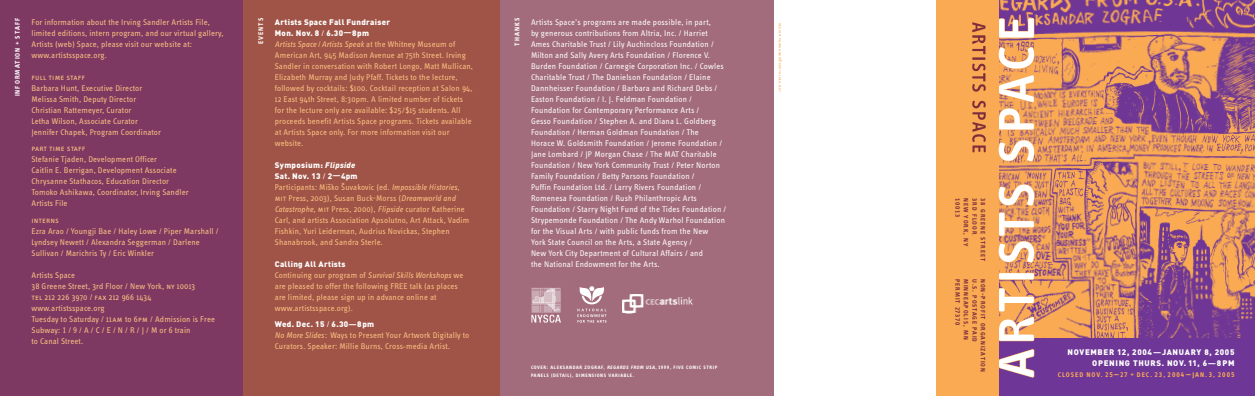
<style>
.page{position:relative;width:1255px;height:396px;background:#fff}
.page>*{position:absolute;margin:0;border:0;box-sizing:border-box;transform-origin:0 0}
.t1{font:8.5px/11px "Info Text";letter-spacing:.015em;color:#fcc282}
.t2{font:8.5px/11px "Info Text";letter-spacing:.02em;color:#fff}
.t3{font:8.5px "Info Text Regular Caps";letter-spacing:.005em;color:#fcc282}
.t4{font:900 8px/11px "DIN";letter-spacing:.04em;color:#fff}
.t5{font:900 8px/11px "DIN";letter-spacing:.085em;color:#fff;text-align:right}
.t6{font:700 7px "Info Text";letter-spacing:.135em;color:#f9aa53}
.t7{font:700 7px "Info Text";letter-spacing:.145em;color:#fff}
.t8{font:700 6.5px/8.5px "Info Text";letter-spacing:.145em;color:#7f2d3b}
.t9{font:700 6.5px "Info";letter-spacing:.125em;color:#7f2d3b}
.t10{font:700 5px/7.5px "Info Text";letter-spacing:.12em;color:#fff}
.t11{font:4.5px "Info Text Regular Caps";letter-spacing:.075em;color:#f9aa53}
.s1{font-family:"Info Text Regular Caps"}
.s2{font-family:"Info"}
.s3{font-family:"Info Text";font-weight:400;font-size:8.5px}
.s4{font-weight:700}
.s5{font-style:italic}
.s6{font-family:"Info Text Regular Roman Exp"}
.s7{font-family:"Info Text Bold Tf";font-weight:400}
.s8{font-family:"Info Text";font-size:3.5px}
</style>
<div class="page">
<img style="left:999px;top:0;width:256px;height:338px">
<div style="left:999px;top:338px;width:256px;height:58px;background:#6e3696"></div>
<div style="left:936px;top:0;width:63px;height:396px;background:#f9aa53"></div>
<img style="left:972px;top:22px;width:14px;height:131px">
<div style="left:500px;top:0;width:274px;height:396px;background:#a36c7d"></div>
<div style="left:243px;top:0;width:257px;height:396px;background:#a05447"></div>
<div style="left:0;top:0;width:243px;height:396px;background:#7e3962"></div>
<img style="left:531px;top:287px;width:30px;height:36px">
<img style="left:622px;top:295px;width:70px;height:19px">
<img style="left:577px;top:286px;width:30px;height:37px">
<svg style="left:998px;top:46px;width:37px;height:84px"></svg>
<svg style="left:999px;top:18px;width:36px;height:20px"></svg>
<svg style="left:998px;top:140px;width:37px;height:22px"></svg>
<svg style="left:999px;top:349px;width:36px;height:29px"></svg>
<svg style="left:999px;top:272px;width:36px;height:8px"></svg>
<svg style="left:998px;top:184px;width:37px;height:22px"></svg>
<svg style="left:998px;top:212px;width:37px;height:51px"></svg>
<svg style="left:999px;top:288px;width:36px;height:54px"></svg>
<p class="t7" style="left:15px;top:96px;width:80px;rotate:-90deg">INFORMATION + STAFF</p>
<p class="t7" style="left:258px;top:44px;width:28px;rotate:-90deg">EVENTS</p>
<p class="t1" style="left:31px;top:17px;width:194px">For information about the Irving Sandler Artists File, limited editions, intern program, and our virtual gallery, Artists (web) Space, please visit our website at: www.artistsspace.org.</p>
<p class="t3" style="left:31px;top:72px;width:55px">full time staff</p>
<p class="t1" style="left:31px;top:83px;width:131px">Barbara Hunt, Executive Director Melissa Smith, Deputy Director Christian Rattemeyer, Curator<br>Letha Wilson, Associate Curator Jennifer Chapek, Program Coordinator</p>
<p class="t3" style="left:31px;top:143px;width:55px">part time staff</p>
<p class="t1" style="left:31px;top:155px;width:159px">Stefanie Tjaden, Development Officer<br>Caitlin E. Berrigan, Development Associate Chrysanne Stathacos, Education Director Tomoko Ashikawa, Coordinator, Irving Sandler Artists File</p>
<p class="t3" style="left:31px;top:215px;width:29px">interns</p>
<p class="t1" style="left:31px;top:226px;width:189px">Ezra Arao / Youngji Bae / Haley Lowe / Piper Marshall /<br>Lyndsey Newett / Alexandra Seggerman / Darlene<br>Sullivan / Marichris Ty / Eric Winkler</p>
<p class="t1" style="left:31px;top:270px;width:185px">Artists Space<br>38 Greene Street, 3rd Floor / New York, <span class="s1">ny</span> 10013<br><span class="s1">tel</span> 212 226 3970 / <span class="s1">fax</span> 212 966 1434 www.artistsspace.org<br>Tuesday to Saturday / 11<span class="s1">am</span> to 6<span class="s1">pm</span> / Admission is Free<br>Subway: <span class="s2">1</span> / <span class="s2">9</span> / A / C / E / N / R / J / M or <span class="s2">6</span> train<br>to Canal Street.</p>
<p class="t4" style="left:275px;top:17px;width:117px">Artists Space Fall Fundraiser<br>Mon. Nov. 8 <span class="s3">/</span> 6.30<span class="s4">—</span>8pm</p>
<p class="t1" style="left:275px;top:39px;width:200px"><span class="s5">Artists Space</span> /<span class="s5">Artists Speak</span> at the Whitney Museum of American Art, 945 Madison Avenue at 75th Street. Irving Sandler in conversation with Robert Longo, Matt Mullican, Elizabeth Murray and Judy Pfaff. Tickets to the lecture, followed by cocktails: $100. Cocktail reception at Salon 94, 12 East 94th Street, 8:30pm. A limited number of tickets for the lecture only are available: $25/$15 students. All proceeds benefit Artists Space programs. Tickets available at Artists Space only. For more information visit our website.</p>
<p class="t4" style="left:275px;top:160px;width:84px">Symposium: <span class="s5">Flipside<br></span>Sat. Nov. 13 <span class="s3">/</span> 2<span class="s4">—</span>4pm</p>
<p class="t1" style="left:275px;top:182px;width:196px">Participants: Mi<span class="s6">x</span>ko <span class="s6">X</span>uvakovic (ed. <span class="s5">Impossible Histories</span>, <span class="s1">mit</span> Press, 2003), Susan Buck-Morss (<span class="s5">Dreamworld and Catastrophe</span>, <span class="s1">mit</span> Press, 2000), <span class="s5">Flipside</span> curator Katherine Carl, and artists Association Apsolutno, Art Attack, Vadim Fishkin, Yuri Leiderman, Audrius Novickas, Stephen Shanabrook, and Sandra Sterle.</p>
<p class="t4" style="left:275px;top:259px;width:72px">Calling All Artists</p>
<p class="t1" style="left:275px;top:270px;width:190px">Continuing our program of <span class="s5">Survival Skills Workshops</span> we are pleased to offer the following FREE talk (as places are limited, please sign up in advance online at www.artistsspace.org).</p>
<p class="t4" style="left:275px;top:320px;width:101px">Wed. Dec. 15 <span class="s3">/</span> 6.30<span class="s4">—</span>8pm</p>
<p class="t1" style="left:275px;top:331px;width:196px"><span class="s5">No More Slides</span>: Ways to Present Your Artwork Digitally to<br>Curators. Speaker: Millie Burns, Cross-media Artist.</p>
<p class="t7" style="left:514px;top:46px;width:29px;rotate:-90deg">THANKS</p>
<p class="t2" style="left:531px;top:17px;width:197px">Artists Space’s programs are made possible, in part,<br>by generous contributions from Altria, Inc. / Harriet Ames Charitable Trust / Lily Auchincloss Foundation / Milton and Sally Avery Arts Foundation / Florence V.<br>Burden Foundation / Carnegie Corporation Inc. / Cowles Charitable Trust / The Danielson Foundation / Elaine Dannheisser Foundation / Barbara and Richard Debs / Easton Foundation / I. J. Feldman Foundation / Foundation for Contemporary Performance Arts /<br>Gesso Foundation / Stephen A. and Diana L. Goldberg Foundation / Herman Goldman Foundation / The<br>Horace W. Goldsmith Foundation / Jerome Foundation / Jane Lombard / JP Morgan Chase / The MAT Charitable Foundation / New York Community Trust / Peter Norton Family Foundation / Betty Parsons Foundation /<br>Puffin Foundation Ltd. / Larry Rivers Foundation / Romenesa Foundation / Rush Philanthropic Arts Foundation / Starry Night Fund of the Tides Foundation / Strypemonde Foundation / The Andy Warhol Foundation for the Visual Arts / with public funds from the New<br>York State Council on the Arts, a State Agency /<br>New York City Department of Cultural Affairs / and<br>the National Endowment for the Arts.</p>
<p class="t10" style="left:531px;top:364px;width:188px">COVER: ALEKSANDAR ZOGRAF, <span class="s5">REGARDS FROM USA</span>,<span class="s2">1999</span><span class="s7">,</span> FIVE COMIC STRIP<br>PANELS (DETAIL), DIMENSIONS VARIABLE.</p>
<p class="t11" style="left:783px;top:22px;width:71px;rotate:90deg">design pgwagner<span class="s8">@</span>earthlink.net</p>
<p class="t8" style="left:987px;top:198px;width:64px;rotate:90deg"><span class="s2">38</span> GREENE STREET<br><span class="s2">3</span>RD FLOOR</p>
<p class="t9" style="left:960px;top:198px;width:21px;rotate:90deg">10013</p>
<p class="t8" style="left:970px;top:198px;width:50px;rotate:90deg">NEW YORK, NY</p>
<p class="t8" style="left:961px;top:279px;width:26px;rotate:90deg">PERMIT</p>
<p class="t8" style="left:970px;top:279px;width:62px;rotate:90deg">MINNEAPOLIS, MN</p>
<p class="t8" style="left:978px;top:279px;width:65px;rotate:90deg">U.S. POSTAGE PAID</p>
<p class="t8" style="left:987px;top:279px;width:94px;rotate:90deg">NON-PROFIT ORGANIZATION</p>
<p class="t9" style="left:960px;top:307px;width:21px;rotate:90deg">27370</p>
<p class="t5" style="left:1068px;top:348px;width:168px">NOVEMBER 12, 2004<span class="s4">—</span>JANUARY 8, 2005<br>OPENING THURS. NOV. 11, 6<span class="s4">—</span>8PM</p>
<p class="t6" style="left:1058px;top:372px;width:178px">CLOSED NOV. <span class="s2">25</span>——<span class="s2">27</span> + DEC. <span class="s2">23</span>, <span class="s2">2004</span>——JAN. <span class="s2">3</span>, <span class="s2">2005</span></p>
</div>
